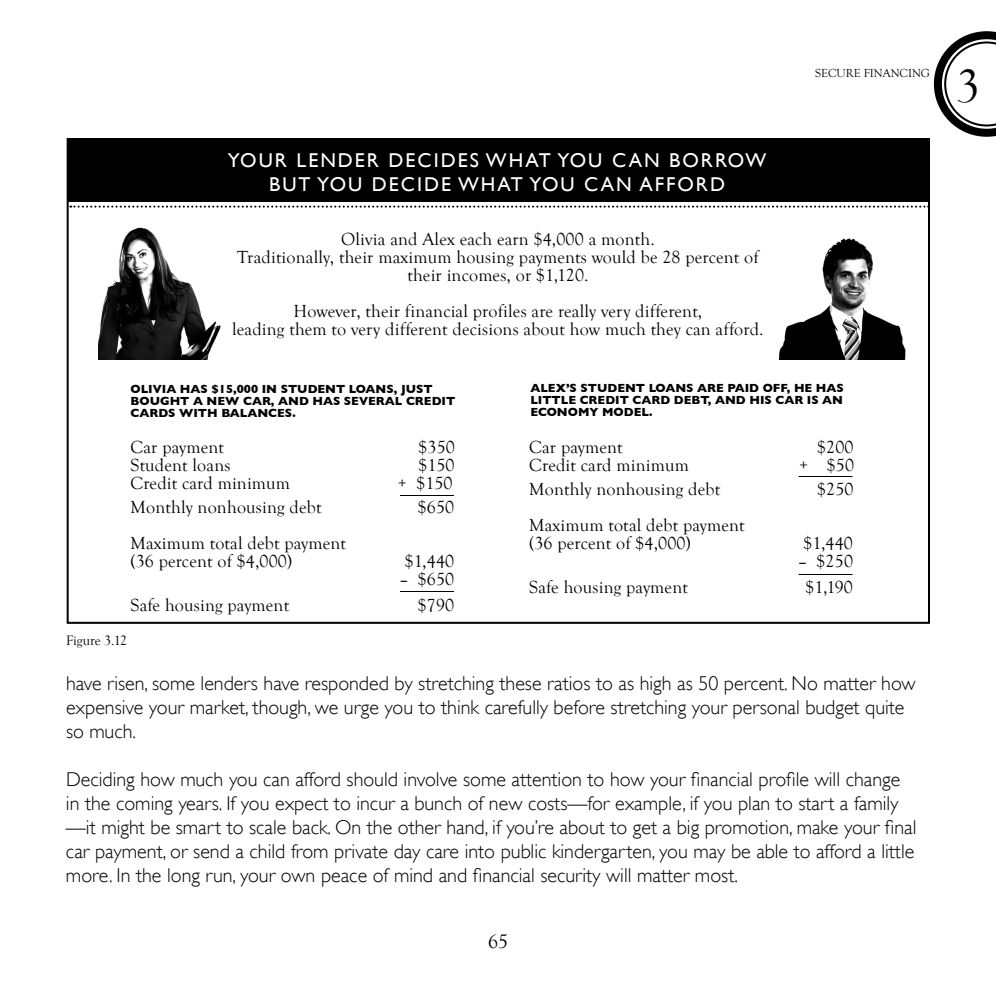
<style>
.page{position:relative;width:996px;height:996px;background:#fff}
.page>*{position:absolute;margin:0;border:0;box-sizing:border-box;transform-origin:0 0}
.t1{font:48px "Goudy Old Style T";color:#000}
.t2{font:300 20px/24px "Gill Sans";color:#000}
.t3{font:20px/24px "Gill Sans";letter-spacing:.1em;color:#fff;text-align:center}
.t4{font:20px "Goudy Old Style T";color:#000}
.t5{font:18px/18px "Goudy Old Style T";letter-spacing:.01em;color:#000;text-align:center}
.t6{font:14px "Goudy Old Style T";color:#000}
.t7{font:700 12px/12px "Gill Sans";color:#000}
.t8{font:12px "Goudy Old Style T";color:#000}
</style>
<div class="page">
<svg style="left:934px;top:31px;width:62px;height:106px"></svg>
<div style="left:69px;top:138px;width:861px;height:63px;background:#000"></div>
<svg style="left:70px;top:206px;width:859px;height:2px"></svg>
<img style="left:98px;top:227px;width:123px;height:132px">
<hr style="left:798px;top:574px;width:54px;height:1px;background:#000">
<hr style="left:400px;top:591px;width:54px;height:1px;background:#000">
<hr style="left:400px;top:495px;width:54px;height:1px;background:#000">
<hr style="left:798px;top:476px;width:54px;height:1px;background:#000">
<img style="left:778px;top:238px;width:128px;height:122px">
<p class="t3" style="left:228px;top:148px;width:540px">YOUR LENDER DECIDES WHAT YOU CAN BORROW<br>BUT YOU DECIDE WHAT YOU CAN AFFORD</p>
<p class="t5" style="left:237px;top:230px;width:523px">Olivia and Alex each earn $4,000 a month.<br>Traditionally, their maximum housing payments would be 28 percent of their incomes, or $1,120.</p>
<p class="t5" style="left:232px;top:302px;width:533px">However, their financial profiles are really very different,<br>leading them to very different decisions about how much they can afford.</p>
<p class="t8" style="left:815px;top:66px;width:116px">SECURE FINANCING</p>
<p class="t7" style="left:130px;top:383px;width:326px">OLIVIA HAS $15,000 IN STUDENT LOANS, JUST<br>BOUGHT A NEW CAR, AND HAS SEVERAL CREDIT<br>CARDS WITH BALANCES.</p>
<p class="t5" style="left:130px;top:439px;width:95px">Car payment</p>
<p class="t5" style="left:418px;top:439px;width:38px">$350</p>
<p class="t5" style="left:130px;top:457px;width:102px">Student loans</p>
<p class="t5" style="left:418px;top:457px;width:38px">$150</p>
<p class="t5" style="left:130px;top:475px;width:161px">Credit card minimum</p>
<p class="t5" style="left:398px;top:475px;width:56px">+ $150</p>
<p class="t5" style="left:130px;top:499px;width:193px">Monthly nonhousing debt</p>
<p class="t5" style="left:418px;top:499px;width:38px">$650</p>
<p class="t5" style="left:130px;top:535px;width:217px;text-align:left">Maximum total debt payment (36 percent of $4,000)</p>
<p class="t5" style="left:405px;top:553px;width:51px">$1,440</p>
<p class="t5" style="left:399px;top:571px;width:56px">– $650</p>
<p class="t5" style="left:130px;top:597px;width:160px">Safe housing payment</p>
<p class="t5" style="left:418px;top:597px;width:38px">$790</p>
<p class="t6" style="left:66px;top:633px;width:63px">Figure 3.12</p>
<p class="t7" style="left:530px;top:382px;width:315px;text-align:justify">ALEX’S STUDENT LOANS ARE PAID OFF, HE HAS LITTLE CREDIT CARD DEBT, AND HIS CAR IS AN ECONOMY MODEL.</p>
<p class="t5" style="left:529px;top:438px;width:95px">Car payment</p>
<p class="t5" style="left:817px;top:438px;width:38px">$200</p>
<p class="t5" style="left:529px;top:456px;width:161px">Credit card minimum</p>
<p class="t5" style="left:799px;top:456px;width:57px">+ $50</p>
<p class="t5" style="left:529px;top:480px;width:193px">Monthly nonhousing debt</p>
<p class="t5" style="left:817px;top:480px;width:38px">$250</p>
<p class="t5" style="left:529px;top:516px;width:217px;text-align:left">Maximum total debt payment (36 percent of $4,000)</p>
<p class="t5" style="left:803px;top:534px;width:51px">$1,440</p>
<p class="t5" style="left:798px;top:552px;width:56px">– $250</p>
<p class="t5" style="left:529px;top:578px;width:160px">Safe housing payment</p>
<p class="t5" style="left:805px;top:578px;width:49px">$1,190</p>
<p class="t2" style="left:66px;top:671px;width:851px">have risen, some lenders have responded by stretching these ratios to as high as 50 percent. No matter how expensive your market, though, we urge you to think carefully before stretching your personal budget quite so much.</p>
<p class="t2" style="left:66px;top:767px;width:852px">Deciding how much you can afford should involve some attention to how your financial profile will change in the coming years. If you expect to incur a bunch of new costs—for example, if you plan to start a family —it might be smart to scale back. On the other hand, if you’re about to get a big promotion, make your final car payment, or send a child from private day care into public kindergarten, you may be able to afford a little more. In the long run, your own peace of mind and financial security will matter most.</p>
<p class="t4" style="left:488px;top:930px;width:21px">65</p>
<h1 class="t1" style="left:956px;top:59px;width:25px">3</h1>
</div>
